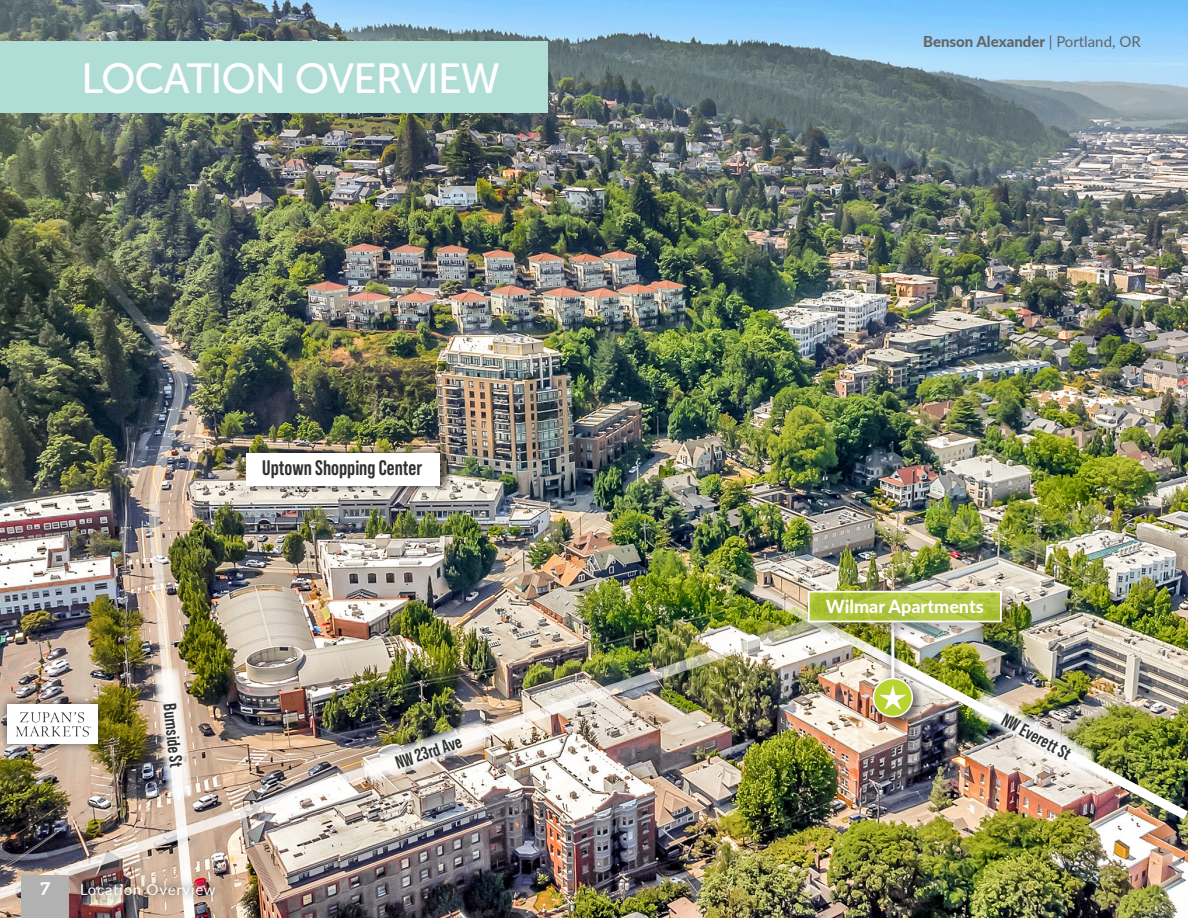
<style>
.page{position:relative;width:1188px;height:918px;background:#fff}
.page>*{position:absolute;margin:0;border:0;box-sizing:border-box;transform-origin:0 0}
.t1{font:42px "Museo Sans 500";letter-spacing:-.03em;color:#fff}
.t2{font:700 21px "Bebas Neue Pro";color:#303131}
.t3{font:700 18px "Bebas Neue Pro";color:#303131}
.t4{font:800 18px "Lato";color:#fff}
.t5{font:18px "Museo 700";color:#fff}
.t6{font:800 15px "Lato";color:#636464}
.t7{font:15px "Lato";letter-spacing:.05em;color:#fff}
.s1{font-weight:400}
</style>
<div class="page">
<img style="left:0;top:0;width:1187px;height:918px">
<img style="left:60px;top:231px;width:137px;height:687px">
<div style="left:244px;top:445px;width:211px;height:49px;background:#231f20;opacity:.75"></div>
<div style="left:246px;top:454px;width:193px;height:32px;background:#fff"></div>
<img style="left:0;top:509px;width:1139px;height:391px">
<img style="left:360px;top:718px;width:133px;height:68px">
<img style="left:673px;top:543px;width:515px;height:278px">
<img style="left:969px;top:690px;width:128px;height:88px">
<div style="left:879px;top:615px;width:28px;height:82px;background:#231f20;opacity:.75"></div>
<hr style="left:891px;top:622px;width:3px;height:62px;background:#fff">
<div style="left:803px;top:586px;width:215px;height:52px;background:#231f20;opacity:.29"></div>
<svg style="left:811px;top:594px;width:188px;height:25px;background:#afc53f"></svg>
<div style="left:808px;top:591px;width:194px;height:31px;border:2px solid #fff"></div>
<div style="left:870px;top:675px;width:56px;height:55px;background:#231f20;opacity:.63"></div>
<svg style="left:873px;top:679px;width:39px;height:38px"></svg>
<div style="left:873px;top:678px;width:40px;height:39px;border:2px solid #fff;border-radius:50%"></div>
<svg style="left:879px;top:685px;width:28px;height:25px"></svg>
<div style="left:0;top:41px;width:548px;height:71px;background:#b0ddd6"></div>
<div style="left:22px;top:876px;width:47px;height:42px;background:#b1b1b1"></div>
<div style="left:73px;top:876px;width:150px;height:27px;background:#231f20;opacity:.75"></div>
<h1 class="t1" style="left:81px;top:55px;width:332px">ASSET OVERVI W</h1>
<h1 class="t1" style="left:81px;top:55px;width:421px">LOCATION OVERVIEW</h1>
<p class="t2" style="left:262px;top:455px;width:161px">Uptown Shopping Center</p>
<p class="t3" style="left:180px;top:703px;width:65px;rotate:84deg">Burnside St</p>
<p class="t5" style="left:41px;top:879px;width:11px">7</p>
<p class="t7" style="left:80px;top:878px;width:137px">Location Overview</p>
<p class="t3" style="left:393px;top:754px;width:70px;rotate:-19deg">NW 23rd Ave</p>
<p class="t6" style="left:923px;top:31px;width:219px">Benson Alexander <span class="s1">| Portland, OR</span></p>
<p class="t4" style="left:826px;top:593px;width:160px">Wilmar Apartments</p>
<p class="t3" style="left:1008px;top:709px;width:77px;rotate:29deg">NW Everett St</p>
</div>
